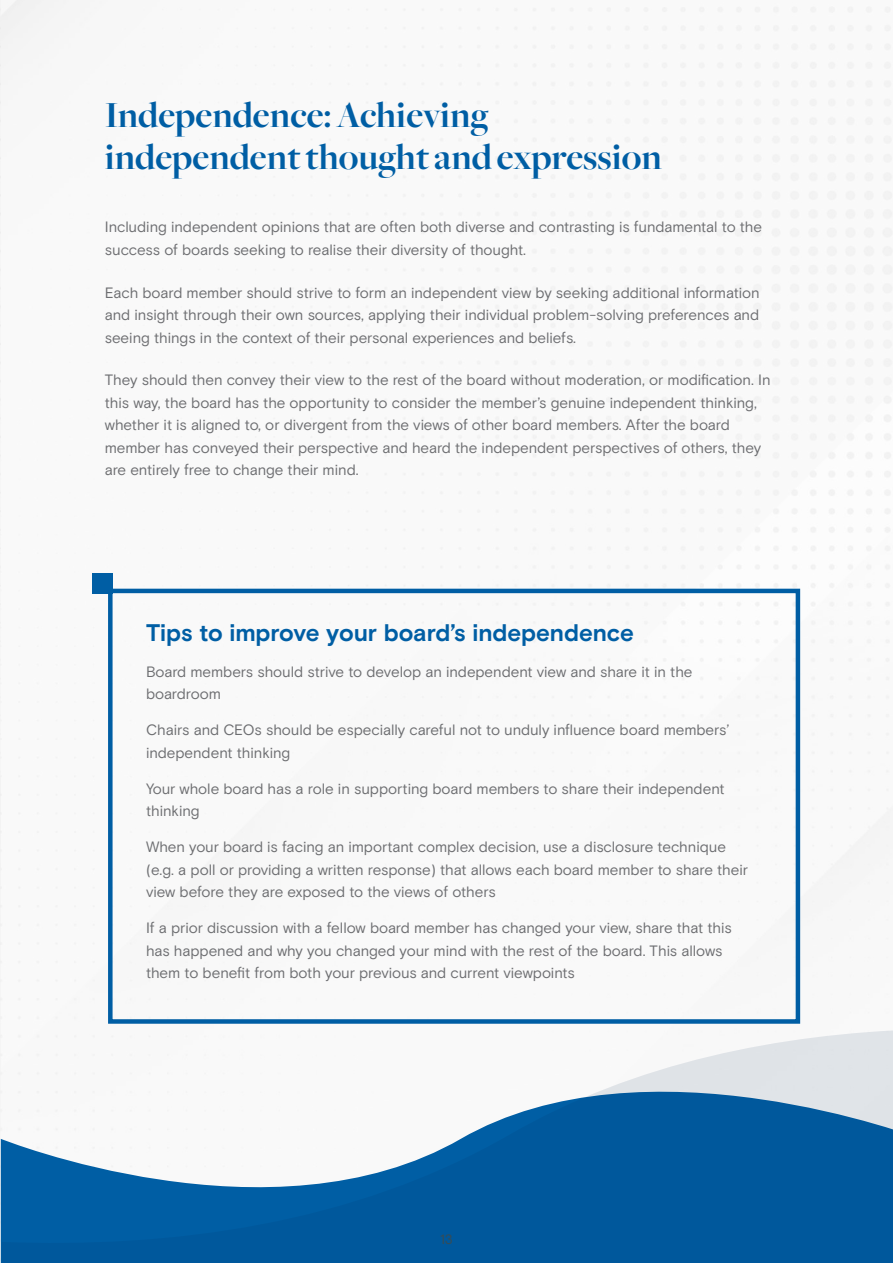
<style>
.page{position:relative;width:893px;height:1263px;background:#fff}
.page>*{position:absolute;margin:0;border:0;box-sizing:border-box;transform-origin:0 0}
.t1{font:700 38.1px/42px "Freight Big";color:#005ea4}
.t2{font:700 24px "Basis Grotesque Pro";letter-spacing:-.005em;color:#005ea4}
.t3{font:15px/22.5px "Basis Grotesque Pro";letter-spacing:-.005em;color:#6d6e71}
.t4{font:13.5px "Basis Grotesque Pro";color:#384b54}
</style>
<div class="page">
<img style="left:0;top:0;width:893px;height:1263px">
<div style="left:108px;top:589px;width:692px;height:435px;border:4px solid #005ea4"></div>
<div style="left:93px;top:573px;width:20px;height:20px;background:#005ea4"></div>
<svg style="left:2px;top:1029px;width:891px;height:234px;fill:#005ea4"></svg>
<p class="t1" style="left:105px;top:94px;width:559px">Independence: Achieving independent thought and expression</p>
<p class="t3" style="left:105px;top:216px;width:659px">Including independent opinions that are often both diverse and contrasting is fundamental to the success of boards seeking to realise their diversity of thought.</p>
<p class="t3" style="left:105px;top:281px;width:657px;text-align:justify">Each board member should strive to form an independent view by seeking additional information and insight through their own sources, applying their individual problem-solving preferences and seeing things in the context of their personal experiences and beliefs.</p>
<p class="t3" style="left:105px;top:369px;width:667px">They should then convey their view to the rest of the board without moderation, or modification. In this way, the board has the opportunity to consider the member’s genuine independent thinking, whether it is aligned to, or divergent from the views of other board members. After the board member has conveyed their perspective and heard the independent perspectives of others, they are entirely free to change their mind.</p>
<p class="t2" style="left:146px;top:618px;width:489px">Tips to improve your board’s independence</p>
<p class="t3" style="left:146px;top:660px;width:548px">Board members should strive to develop an independent view and share it in the boardroom</p>
<p class="t3" style="left:146px;top:719px;width:585px">Chairs and CEOs should be especially careful not to unduly influence board members’ independent thinking</p>
<p class="t3" style="left:146px;top:777px;width:580px">Your whole board has a role in supporting board members to share their independent thinking</p>
<p class="t3" style="left:146px;top:836px;width:603px">When your board is facing an important complex decision, use a disclosure technique (e.g. a poll or providing a written response) that allows each board member to share their view before they are exposed to the views of others</p>
<p class="t3" style="left:146px;top:917px;width:587px">If a prior discussion with a fellow board member has changed your view, share that this has happened and why you changed your mind with the rest of the board. This allows them to benefit from both your previous and current viewpoints</p>
<p class="t4" style="left:440px;top:1232px;width:14px">13</p>
</div>
